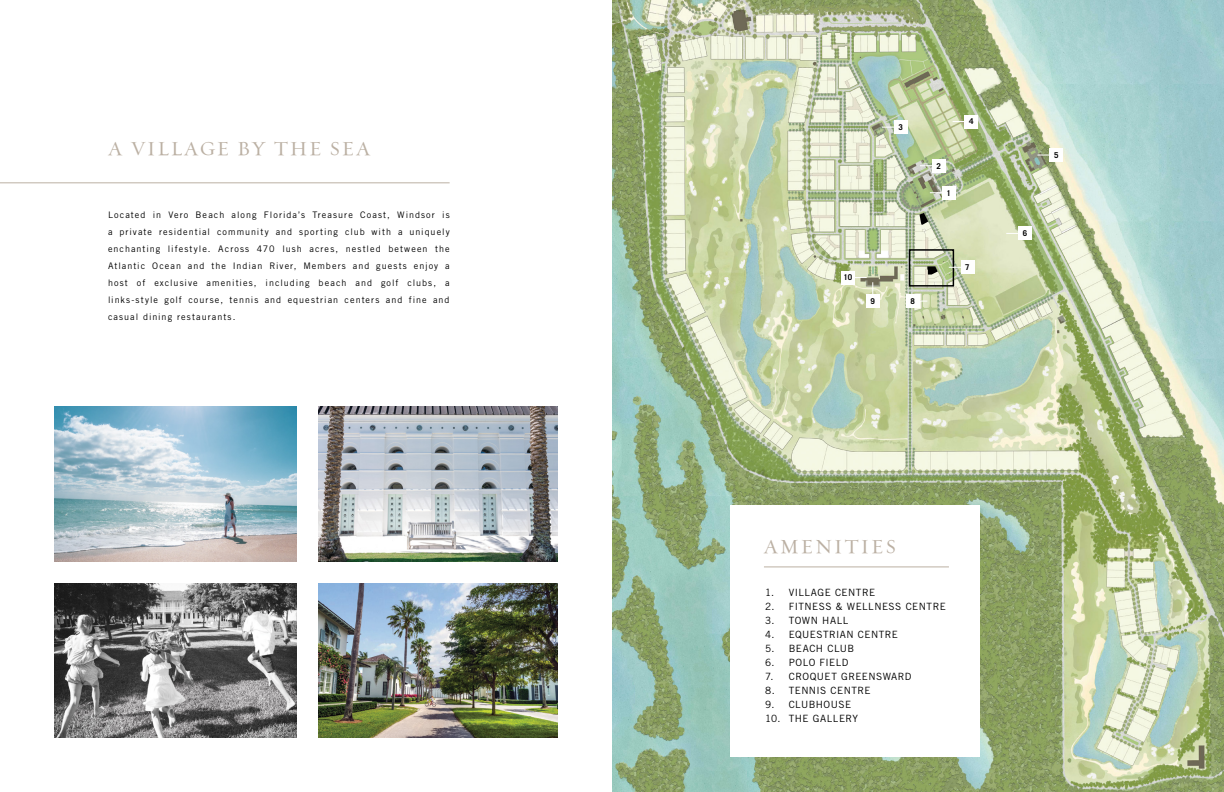
<style>
.page{position:relative;width:1224px;height:792px;background:#fff}
.page>*{position:absolute;margin:0;border:0;box-sizing:border-box;transform-origin:0 0}
.t1{font:20px "Requiem Text HTF Roman";letter-spacing:.08em;color:#bbb0a3}
.t2{font:10px "Trade Gothic LT Std";letter-spacing:.045em;color:#000}
.Paragraph_Formatting{font:9px/17px "Trade Gothic LT Std";letter-spacing:.115em;color:#000;text-align:justify}
.t3{font:700 8px "Trade Gothic LT Std";color:#000}
</style>
<div class="page">
<img style="left:612px;top:0;width:612px;height:792px">
<div style="left:1050px;top:148px;width:13px;height:14px;background:#fff"></div>
<svg style="left:1038px;top:155px;width:12px;height:1px"></svg>
<div style="left:932px;top:159px;width:13px;height:13px;background:#fff"></div>
<svg style="left:920px;top:165px;width:12px;height:1px"></svg>
<div style="left:965px;top:115px;width:13px;height:13px;background:#fff"></div>
<svg style="left:953px;top:121px;width:12px;height:1px"></svg>
<div style="left:1018px;top:227px;width:14px;height:13px;background:#fff"></div>
<svg style="left:1006px;top:233px;width:12px;height:1px"></svg>
<div style="left:894px;top:121px;width:13px;height:13px;background:#fff"></div>
<svg style="left:882px;top:127px;width:12px;height:1px"></svg>
<div style="left:866px;top:294px;width:13px;height:14px;background:#fff"></div>
<div style="left:841px;top:271px;width:13px;height:13px;background:#fff"></div>
<svg style="left:853px;top:277px;width:20px;height:18px"></svg>
<div style="left:906px;top:294px;width:13px;height:14px;background:#fff"></div>
<div style="left:730px;top:505px;width:250px;height:252px;background:#fff"></div>
<hr style="left:764px;top:567px;width:185px;height:1px;background:#bbb0a3">
<div style="left:909px;top:249px;width:45px;height:38px;border:2px solid #000"></div>
<hr style="left:0;top:183px;width:450px;height:1px;background:#bbb0a3">
<img style="left:54px;top:583px;width:242px;height:155px">
<img style="left:318px;top:407px;width:240px;height:154px">
<img style="left:54px;top:407px;width:242px;height:154px">
<img style="left:318px;top:583px;width:240px;height:155px">
<svg style="left:920px;top:213px;width:8px;height:12px"></svg>
<div style="left:942px;top:186px;width:13px;height:13px;background:#fff"></div>
<svg style="left:930px;top:192px;width:12px;height:1px"></svg>
<div style="left:961px;top:261px;width:13px;height:13px;background:#fff"></div>
<svg style="left:949px;top:267px;width:12px;height:1px"></svg>
<svg style="left:927px;top:266px;width:11px;height:8px"></svg>
<p class="t1" style="left:108px;top:136px;width:264px">A VILLAGE BY THE SEA</p>
<p class="Paragraph_Formatting" style="left:108px;top:206px;width:343px">Located in Vero Beach along Florida’s Treasure Coast, Windsor is a private residential community and sporting club with a uniquely enchanting lifestyle. Across 470 lush acres, nestled between the Atlantic Ocean and the Indian River, Members and guests enjoy a host of exclusive amenities, including beach and golf clubs, a links-style golf course, tennis and equestrian centers and fine and casual dining restaurants.</p>
<p class="t3" style="left:899px;top:122px;width:6px">3</p>
<p class="t3" style="left:936px;top:161px;width:6px">2</p>
<p class="t3" style="left:946px;top:188px;width:6px">1</p>
<p class="t3" style="left:969px;top:117px;width:6px">4</p>
<p class="t3" style="left:843px;top:273px;width:10px">10</p>
<p class="t3" style="left:871px;top:296px;width:6px">9</p>
<p class="t3" style="left:910px;top:296px;width:6px">8</p>
<p class="t3" style="left:965px;top:262px;width:6px">7</p>
<p class="t3" style="left:1054px;top:150px;width:6px">5</p>
<p class="t3" style="left:1023px;top:229px;width:6px">6</p>
<p class="t1" style="left:764px;top:535px;width:134px">AMENITIES</p>
<p class="t2" style="left:765px;top:587px;width:112px">1. VILLAGE CENTRE</p>
<p class="t2" style="left:765px;top:601px;width:182px">2. FITNESS &amp; WELLNESS CENTRE</p>
<p class="t2" style="left:765px;top:615px;width:85px">3. TOWN HALL</p>
<p class="t2" style="left:765px;top:629px;width:135px">4. EQUESTRIAN CENTRE</p>
<p class="t2" style="left:765px;top:643px;width:91px">5. BEACH CLUB</p>
<p class="t2" style="left:765px;top:657px;width:85px">6. POLO FIELD</p>
<p class="t2" style="left:765px;top:671px;width:148px">7. CROQUET GREENSWARD</p>
<p class="t2" style="left:765px;top:685px;width:107px">8. TENNIS CENTRE</p>
<p class="t2" style="left:765px;top:699px;width:88px">9. CLUBHOUSE</p>
<p class="t2" style="left:765px;top:713px;width:95px">10. THE GALLERY</p>
</div>
